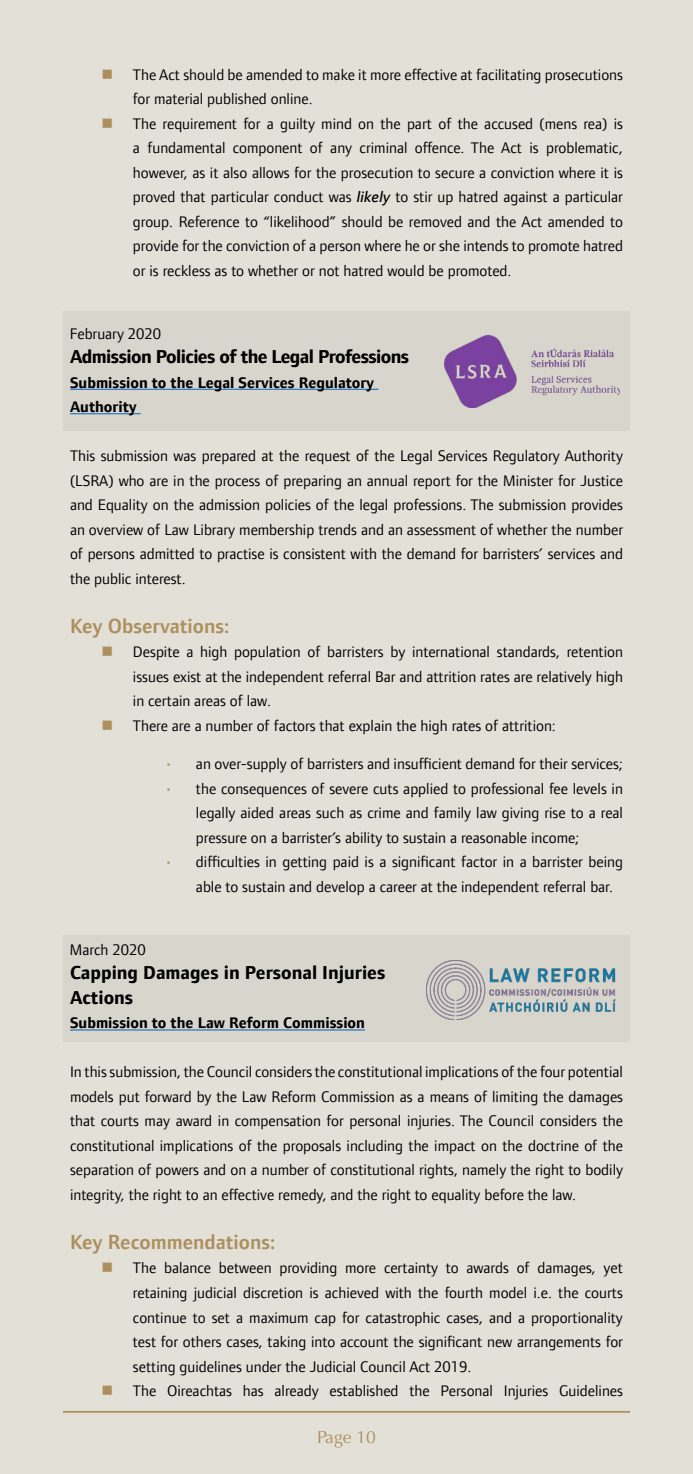
<style>
.page{position:relative;width:693px;height:1474px;background:#e3e0d8}
.page>*{position:absolute;margin:0;border:0;box-sizing:border-box;transform-origin:0 0}
.t1{font:600 21px "Foundry Form Sans OT2 W04";color:#ac8f5d}
.t2{font:700 19.25px/24.5px "Foundry Form Sans OT2 W04";letter-spacing:-.01em;color:#000}
.t3{font:700 19.25px "Foundry Form Sans OT2 W04";letter-spacing:-.03em;color:#000}
.t4{font:17.5px "Optima";color:#ac8f5d}
.t5{font:15.75px/24.5px "Foundry Form Sans OT2 W04";color:#000}
.t6{font:700 15.75px/24.5px "Foundry Form Sans OT2 W04";color:#000}
.s1{font-family:"Foundry Form Sans OT2 W04 Med Ia"}
.s2{color:#ac8f5d}
</style>
<div class="page">
<hr style="left:63px;top:1410px;width:567px;height:2px;background:#ac8f5d">
<div style="left:63px;top:312px;width:567px;height:118px;background:#d8d5cd"></div>
<hr style="left:70px;top:389px;width:308px;height:1px;background:#0563c1">
<hr style="left:70px;top:413px;width:71px;height:1px;background:#0563c1">
<img style="left:445px;top:335px;width:174px;height:72px">
<div style="left:63px;top:935px;width:567px;height:107px;background:#d8d5cd"></div>
<img style="left:427px;top:960px;width:188px;height:59px">
<p class="t5" style="left:133px;top:62px;width:492px">The Act should be amended to make it more effective at facilitating prosecutions for material published online.<br>The requirement for a guilty mind on the part of the accused (mens rea) is a fundamental component of any criminal offence. The Act is problematic, however, as it also allows for the prosecution to secure a conviction where it is proved that particular conduct was <span class="s1">likely</span> to stir up hatred against a particular group. Reference to “likelihood” should be removed and the Act amended to provide for the conviction of a person where he or she intends to promote hatred or is reckless as to whether or not hatred would be promoted.</p>
<p class="t5" style="left:70px;top:321px;width:93px">February 2020</p>
<p class="t3" style="left:70px;top:345px;width:341px">Admission Policies of the Legal Professions</p>
<p class="t6" style="left:70px;top:370px;width:306px">Submission to the Legal Services Regulatory<br>Authority</p>
<p class="t5" style="left:70px;top:444px;width:555px;text-align:justify">This submission was prepared at the request of the Legal Services Regulatory Authority (LSRA) who are in the process of preparing an annual report for the Minister for Justice and Equality on the admission policies of the legal professions. The submission provides an overview of Law Library membership trends and an assessment of whether the number of persons admitted to practise is consistent with the demand for barristers’ services and the public interest.</p>
<h1 class="t1" style="left:70px;top:613px;width:161px">Key Observations:</h1>
<p class="t5" style="left:133px;top:640px;width:492px">Despite a high population of barristers by international standards, retention issues exist at the independent referral Bar and attrition rates are relatively high in certain areas of law.<br>There are a number of factors that explain the high rates of attrition:</p>
<p class="t5" style="left:164px;top:752px;width:460px"><span class="s2">•</span> an over-supply of barristers and insufficient demand for their services;</p>
<p class="t5" style="left:196px;top:776px;width:429px;text-align:justify;text-indent:-32px"><span class="s2">•</span> the consequences of severe cuts applied to professional fee levels in legally aided areas such as crime and family law giving rise to a real pressure on a barrister’s ability to sustain a reasonable income;</p>
<p class="t5" style="left:196px;top:850px;width:429px;text-indent:-32px"><span class="s2">•</span> difficulties in getting paid is a significant factor in a barrister being able to sustain and develop a career at the independent referral bar.</p>
<p class="t5" style="left:70px;top:937px;width:77px">March 2020</p>
<p class="t2" style="left:70px;top:960px;width:317px">Capping Damages in Personal Injuries<br>Actions</p>
<p class="t6" style="left:70px;top:1011px;width:296px">Submission to the Law Reform Commission</p>
<p class="t5" style="left:70px;top:1060px;width:555px;text-align:justify">In this submission, the Council considers the constitutional implications of the four potential models put forward by the Law Reform Commission as a means of limiting the damages that courts may award in compensation for personal injuries. The Council considers the constitutional implications of the proposals including the impact on the doctrine of the separation of powers and on a number of constitutional rights, namely the right to bodily integrity, the right to an effective remedy, and the right to equality before the law.</p>
<h1 class="t1" style="left:70px;top:1229px;width:207px">Key Recommendations:</h1>
<p class="t5" style="left:133px;top:1256px;width:492px">The balance between providing more certainty to awards of damages, yet retaining judicial discretion is achieved with the fourth model i.e. the courts continue to set a maximum cap for catastrophic cases, and a proportionality test for others cases, taking into account the significant new arrangements for setting guidelines under the Judicial Council Act 2019.<br>The Oireachtas has already established the Personal Injuries Guidelines</p>
<p class="t4" style="left:317px;top:1426px;width:60px">Page 10</p>
</div>
